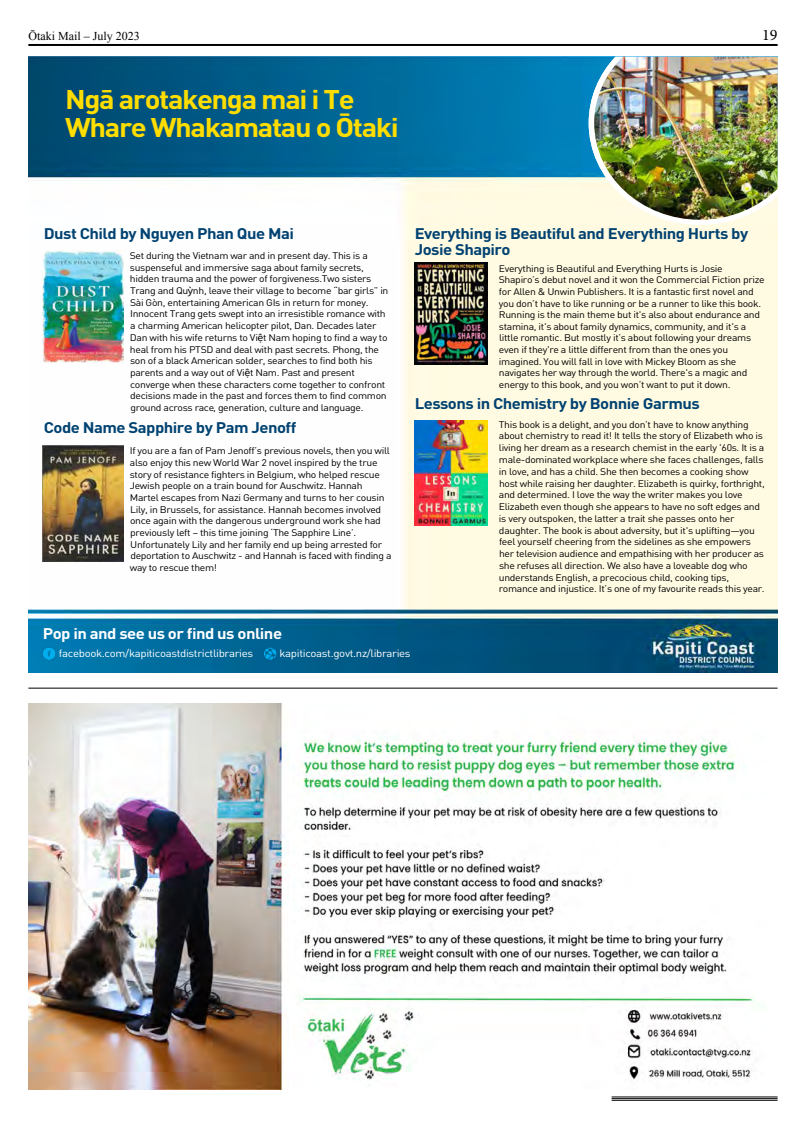
<style>
.page{position:relative;width:806px;height:1129px;background:#fff}
.page>*{position:absolute;margin:0;border:0;box-sizing:border-box;transform-origin:0 0}
.t1{font:700 26.7px/28.5px "DIN Pro";letter-spacing:-.05em;color:#fd0;scale:1.09 1}
.t2{font:16px "Minion Pro";color:#000}
.t3{font:700 15.2px/16px "DIN Pro";letter-spacing:-.03em;color:#004271;scale:1.09 1}
.t4{font:700 15.2px "DIN Pro";letter-spacing:-.03em;color:#fff;scale:1.09 1}
.t5{font:12px "Times New Roman";color:#000}
.t6{font:10.5px "DIN Pro";letter-spacing:-.03em;color:#fff;scale:1.09 1}
.t7{font:9.5px/11.7px "DIN Pro";letter-spacing:-.03em;color:#000;scale:1.09 1}
.s1{font-family:"Noto Sans"}
</style>
<div class="page">
<hr style="left:611px;top:1096px;width:166px;height:1px;background:#000">
<hr style="left:611px;top:1098px;width:166px;height:1px;background:#000">
<hr style="left:611px;top:1099px;width:166px;height:1px;background:#000">
<hr style="left:28px;top:44px;width:749px;height:2px;background:#000">
<img style="left:28px;top:703px;width:727px;height:386px">
<hr style="left:28px;top:687px;width:749px;height:1px;background:#000">
<img style="left:28px;top:57px;width:749px;height:615px">
<img style="left:42px;top:646px;width:14px;height:14px">
<img style="left:262px;top:646px;width:15px;height:14px">
<svg style="left:588px;top:57px;width:189px;height:168px"></svg>
<img style="left:594px;top:57px;width:183px;height:163px">
<img style="left:43px;top:250px;width:80px;height:113px">
<img style="left:43px;top:445px;width:80px;height:116px">
<img style="left:414px;top:263px;width:73px;height:102px">
<img style="left:414px;top:420px;width:73px;height:105px">
<p class="t5" style="left:28px;top:28px;width:113px">Ōtaki Mail – July 2023</p>
<h2 class="t2" style="left:761px;top:24px;width:17px">19</h2>
<h1 class="t1" style="left:65px;top:82px;width:307px">Ngā arotakenga mai i Te<br>Whare Whakamatau o Ōtaki</h1>
<h3 class="t3" style="left:44px;top:224px;width:231px">Dust Child by Nguyen Phan Que Mai</h3>
<p class="t7" style="left:130px;top:249px;width:239px">Set during the Vietnam war and in present day. This is a suspenseful and immersive saga about family secrets, hidden trauma and the power of forgiveness.Two sisters Trang and Qu<span class="s1">ỳ</span>nh, leave their village to become “bar girls” in Sài Gòn, entertaining American GIs in return for money.<br>Innocent Trang gets swept into an irresistible romance with a charming American helicopter pilot, Dan. Decades later Dan with his wife returns to Vi<span class="s1">ệ</span>t Nam hoping to find a way to heal from his PTSD and deal with past secrets. Phong, the son of a black American solder, searches to find both his parents and a way out of Vi<span class="s1">ệ</span>t Nam. Past and present converge when these characters come together to confront decisions made in the past and forces them to find common ground across race, generation, culture and language.</p>
<h3 class="t3" style="left:44px;top:417px;width:233px">Code Name Sapphire by Pam Jenoff</h3>
<p class="t7" style="left:130px;top:444px;width:241px">If you are a fan of Pam Jenoff’s previous novels, then you will also enjoy this new World War 2 novel inspired by the true story of resistance fighters in Belgium, who helped rescue Jewish people on a train bound for Auschwitz. Hannah Martel escapes from Nazi Germany and turns to her cousin Lily, in Brussels, for assistance. Hannah becomes involved once again with the dangerous underground work she had previously left – this time joining ‘The Sapphire Line’.<br>Unfortunately Lily and her family end up being arrested for deportation to Auschwitz - and Hannah is faced with finding a way to rescue them!</p>
<h3 class="t3" style="left:414px;top:224px;width:307px">Everything is Beautiful and Everything Hurts by<br>Josie Shapiro</h3>
<p class="t7" style="left:498px;top:262px;width:245px">Everything is Beautiful and Everything Hurts is Josie Shapiro’s debut novel and it won the Commercial Fiction prize for Allen &amp; Unwin Publishers. It is a fantastic first novel and you don’t have to like running or be a runner to like this book.<br>Running is the main theme but it's also about endurance and stamina, it's about family dynamics, community, and it's a little romantic. But mostly it’s about following your dreams even if they're a little different from than the ones you imagined. You will fall in love with Mickey Bloom as she navigates her way through the world. There's a magic and energy to this book, and you won’t want to put it down.</p>
<h3 class="t3" style="left:414px;top:394px;width:263px">Lessons in Chemistry by Bonnie Garmus</h3>
<p class="t7" style="left:498px;top:418px;width:245px">This book is a delight, and you don’t have to know anything about chemistry to read it! It tells the story of Elizabeth who is living her dream as a research chemist in the early '60s. It is a male-dominated workplace where she faces challenges, falls in love, and has a child. She then becomes a cooking show host while raising her daughter. Elizabeth is quirky, forthright, and determined. I love the way the writer makes you love Elizabeth even though she appears to have no soft edges and is very outspoken, the latter a trait she passes onto her daughter. The book is about adversity, but it's uplifting—you feel yourself cheering from the sidelines as she empowers her television audience and empathising with her producer as she refuses all direction. We also have a loveable dog who understands English, a precocious child, cooking tips, romance and injustice. It’s one of my favourite reads this year.</p>
<h3 class="t4" style="left:43px;top:621px;width:221px">Pop in and see us or find us online</h3>
<p class="t6" style="left:59px;top:646px;width:179px">facebook.com/kapiticoastdistrictlibraries</p>
<p class="t6" style="left:279px;top:646px;width:122px">kapiticoast.govt.nz/libraries</p>
</div>
